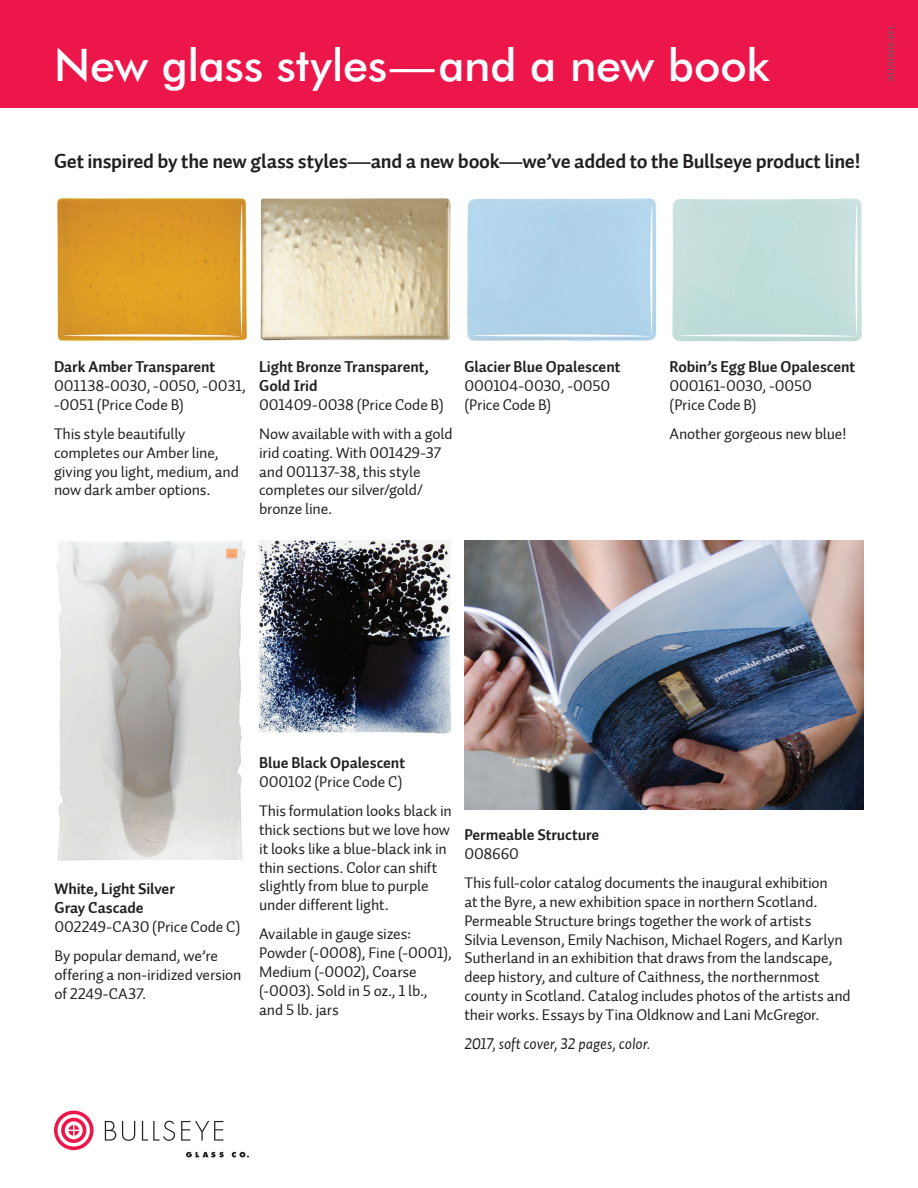
<style>
.page{position:relative;width:918px;height:1188px;background:#fff}
.page>*{position:absolute;margin:0;border:0;box-sizing:border-box;transform-origin:0 0}
.t1{font:500 45px "Futura BT";letter-spacing:-.005em;color:#fff}
.t2{font:20.25px "Auto 1 Bold LF";letter-spacing:-.015em;color:#231f20}
.t3{font:15.75px/18.9px "Auto 1 Regular LF";letter-spacing:-.01em;color:#231f20}
.t4{font:15.75px/18.9px "Auto 1 Bold LF";letter-spacing:-.005em;color:#231f20}
.t5{font:15.75px "Auto 1 Italic LF";letter-spacing:-.01em;color:#231f20}
.t6{font:9px "Auto 1 Regular LF";letter-spacing:.01em;color:#636366}
</style>
<div class="page">
<div style="left:0;top:0;width:918px;height:108px;background:#ed164b"></div>
<svg style="left:186px;top:1152px;width:38px;height:5px"></svg>
<svg style="left:232px;top:1152px;width:17px;height:5px"></svg>
<svg style="left:54px;top:1111px;width:40px;height:39px"></svg>
<svg style="left:105px;top:1121px;width:11px;height:20px"></svg>
<svg style="left:122px;top:1121px;width:13px;height:20px"></svg>
<svg style="left:142px;top:1121px;width:33px;height:20px"></svg>
<svg style="left:181px;top:1121px;width:42px;height:20px"></svg>
<img style="left:672px;top:198px;width:190px;height:144px">
<img style="left:57px;top:198px;width:190px;height:143px">
<img style="left:260px;top:198px;width:191px;height:143px">
<img style="left:258px;top:540px;width:194px;height:194px">
<img style="left:467px;top:198px;width:190px;height:144px">
<img style="left:56px;top:541px;width:189px;height:320px">
<img style="left:464px;top:540px;width:400px;height:270px">
<h1 class="t1" style="left:54px;top:36px;width:717px">New glass styles—and a new book</h1>
<p class="t2" style="left:54px;top:148px;width:808px">Get inspired by the new glass styles—and a new book—we’ve added to the Bullseye product line!</p>
<p class="t6" style="left:885px;top:82px;width:59px;rotate:-90deg">20170906_EFL</p>
<p class="t4" style="left:54px;top:358px;width:163px">Dark Amber Transparent</p>
<p class="t3" style="left:54px;top:377px;width:194px">001138-0030, -0050, -0031, -0051 (Price Code B)</p>
<p class="t3" style="left:54px;top:424px;width:187px">This style beautifully completes our Amber line, giving you light, medium, and now dark amber options.</p>
<p class="t4" style="left:259px;top:358px;width:171px">Light Bronze Transparent,<br>Gold Irid</p>
<p class="t3" style="left:259px;top:390px;width:195px;line-height:28.8px">001409-0038 (Price Code B)<br>Now available with with a gold</p>
<p class="t3" style="left:259px;top:443px;width:184px">irid coating. With 001429-37 and 001137-38, this style completes our silver/gold/ bronze line.</p>
<p class="t4" style="left:464px;top:358px;width:158px">Glacier Blue Opalescent</p>
<p class="t3" style="left:464px;top:377px;width:147px">000104-0030, -0050 (Price Code B)</p>
<p class="t4" style="left:670px;top:358px;width:187px">Robin’s Egg Blue Opalescent</p>
<p class="t3" style="left:670px;top:377px;width:144px">000161-0030, -0050 (Price Code B)</p>
<p class="t3" style="left:670px;top:424px;width:179px">Another gorgeous new blue!</p>
<p class="t4" style="left:55px;top:880px;width:122px">White, Light Silver<br>Gray Cascade</p>
<p class="t3" style="left:55px;top:912px;width:187px;line-height:28.8px">002249-CA30 (Price Code C)<br>By popular demand, we’re</p>
<p class="t3" style="left:55px;top:965px;width:189px">offering a non-iridized version of 2249-CA37.</p>
<p class="t4" style="left:259px;top:754px;width:147px">Blue Black Opalescent</p>
<p class="t3" style="left:259px;top:768px;width:194px;line-height:28.8px">000102 (Price Code C)<br>This formulation looks black in</p>
<p class="t3" style="left:259px;top:820px;width:193px">thick sections but we love how it looks like a blue-black ink in thin sections. Color can shift slightly from blue to purple under different light.</p>
<p class="t3" style="left:259px;top:925px;width:194px">Available in gauge sizes:<br>Powder (-0008), Fine (-0001),<br>Medium (-0002), Coarse (-0003). Sold in 5 oz., 1 lb., and 5 lb. jars</p>
<p class="t4" style="left:464px;top:826px;width:136px">Permeable Structure</p>
<p class="t3" style="left:464px;top:840px;width:365px;line-height:28.8px">008660<br>This full-color catalog documents the inaugural exhibition</p>
<p class="t3" style="left:464px;top:892px;width:388px">at the Byre, a new exhibition space in northern Scotland.<br>Permeable Structure brings together the work of artists<br>Silvia Levenson, Emily Nachison, Michael Rogers, and Karlyn Sutherland in an exhibition that draws from the landscape, deep history, and culture of Caithness, the northernmost county in Scotland. Catalog includes photos of the artists and their works. Essays by Tina Oldknow and Lani McGregor.</p>
<p class="t5" style="left:464px;top:1033px;width:188px">2017, soft cover, 32 pages, color.</p>
</div>
